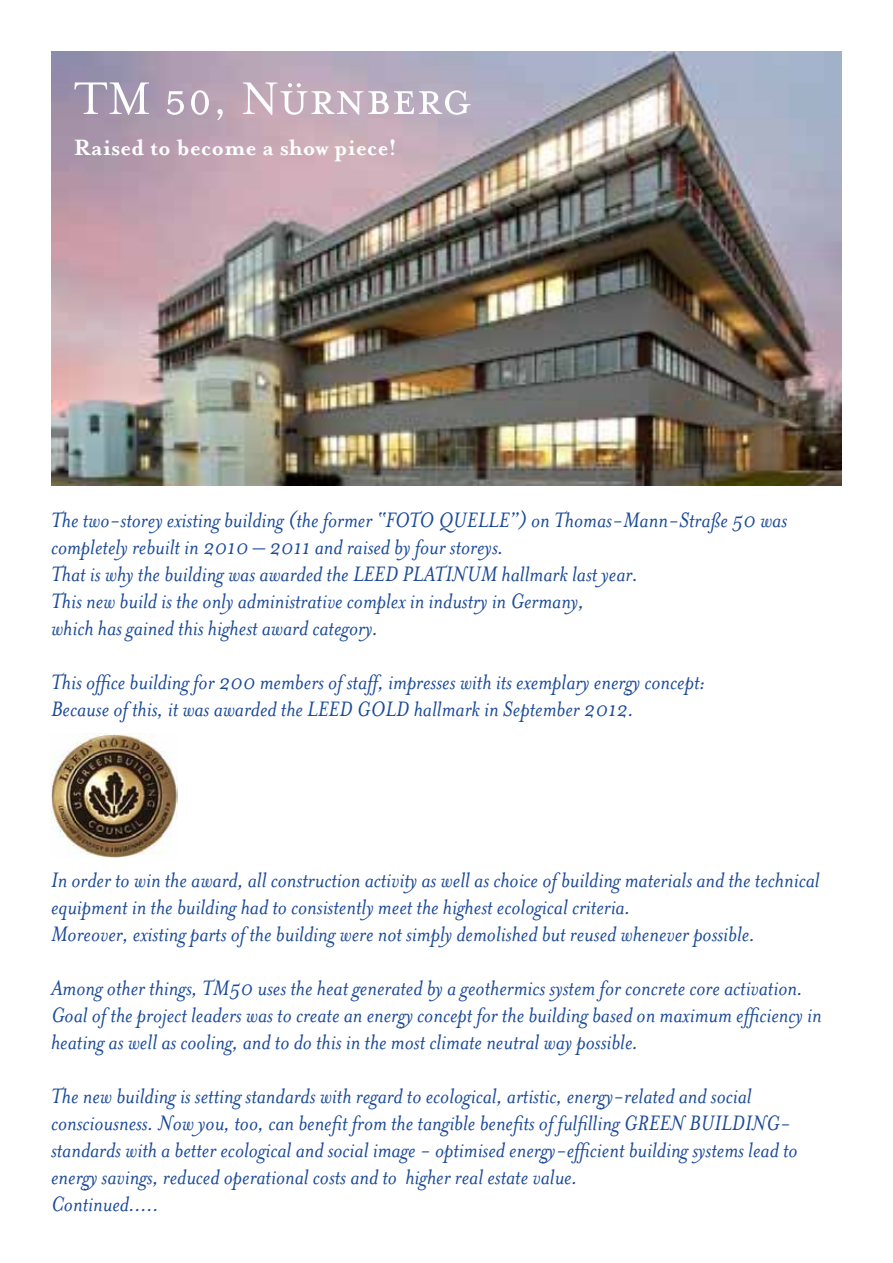
<style>
.page{position:relative;width:893px;height:1263px;background:#fff}
.page>*{position:absolute;margin:0;border:0;box-sizing:border-box;transform-origin:0 0}
.t1{font:52.5px "Mrs Eaves Small Caps";color:#fdffff}
.t2{font:700 25.5px "Mrs Eaves";color:#fdffff}
.t3{font:italic 24px/27px "Mrs Eaves";color:#1a4998}
</style>
<div class="page">
<img style="left:51px;top:51px;width:791px;height:435px">
<img style="left:51px;top:734px;width:126px;height:123px">
<h1 class="t1" style="left:74px;top:71px;width:399px">TM 50, Nürnberg</h1>
<p class="t2" style="left:74px;top:132px;width:324px">Raised to become a show piece!</p>
<p class="t3" style="left:51px;top:507px;width:738px">The two-storey existing building (the former “FOTO QUELLE”) on Thomas-Mann-Straße 50 was completely rebuilt in 2010 – 2011 and raised by four storeys.<br>That is why the building was awarded the LEED PLATINUM hallmark last year.<br>This new build is the only administrative complex in industry in Germany,<br>which has gained this highest award category.</p>
<p class="t3" style="left:51px;top:669px;width:656px">This office building for 200 members of staff, impresses with its exemplary energy concept:<br>Because of this, it was awarded the LEED GOLD hallmark in September 2012.</p>
<p class="t3" style="left:51px;top:867px;width:770px">In order to win the award, all construction activity as well as choice of building materials and the technical equipment in the building had to consistently meet the highest ecological criteria.<br>Moreover, existing parts of the building were not simply demolished but reused whenever possible.</p>
<p class="t3" style="left:51px;top:975px;width:772px">Among other things, TM50 uses the heat generated by a geothermics system for concrete core activation.<br>Goal of the project leaders was to create an energy concept for the building based on maximum efficiency in heating as well as cooling, and to do this in the most climate neutral way possible.</p>
<p class="t3" style="left:51px;top:1083px;width:748px">The new building is setting standards with regard to ecological, artistic, energy-related and social consciousness. Now you, too, can benefit from the tangible benefits of fulfilling GREEN BUILDING&shy;standards with a better ecological and social image - optimised energy-efficient building systems lead to energy savings, reduced operational costs and to higher real estate value.<br>Continued.....</p>
</div>
